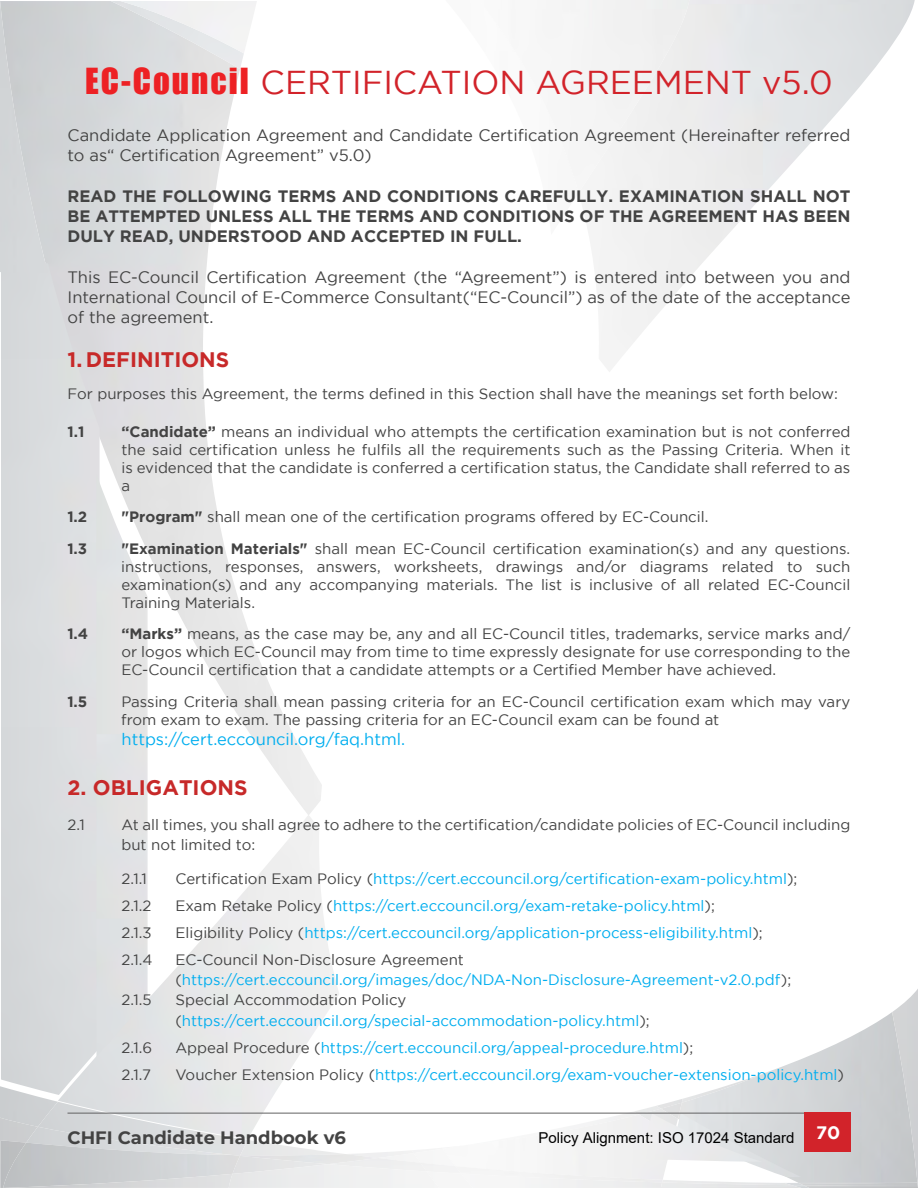
<style>
.page{position:relative;width:918px;height:1188px;background:#fff}
.page>*{position:absolute;margin:0;border:0;box-sizing:border-box;transform-origin:0 0}
.t1{font:33px "Gotham";color:#d2232a}
.t2{font:700 21px "Gotham";color:#c72929}
.t3{font:700 18px "Montserrat";color:#434343}
.t4{font:700 18px "Gotham";color:#fff}
.t5{font:16.5px/20.2px "Gotham";color:#434343}
.t6{font:700 16.5px/20.2px "Gotham";color:#434343;text-align:justify}
.t7{font:16.5px "Gotham";color:#00aeef}
.t8{font:15px/18px "Gotham";color:#434343;text-align:justify}
.t9{font:15px/20.2px "Gotham";color:#00aeef}
.t10{font:15px "Arial";color:#000}
.t11{font:700 15px "Gotham";color:#434343}
.s1{font-family:"Impact";color:#ed2124}
.s2{font-weight:700}
.s3{color:#434343}
</style>
<div class="page">
<div style="left:1px;top:263px;width:99px;height:823px;background:#d9dbdd"></div>
<img style="left:96px;top:474px;width:52px;height:341px">
<div style="left:0;top:1px;width:48px;height:271px;background:#d0d3d5"></div>
<img style="left:120px;top:1px;width:137px;height:52px">
<img style="left:58px;top:815px;width:281px;height:323px">
<div style="left:562px;top:0;width:127px;height:193px;background:#f2f2f2"></div>
<img style="left:657px;top:1100px;width:21px;height:6px">
<img style="left:661px;top:1103px;width:17px;height:6px">
<img style="left:639px;top:1109px;width:39px;height:6px">
<img style="left:678px;top:1012px;width:214px;height:170px">
<img style="left:678px;top:1114px;width:124px;height:63px">
<img style="left:641px;top:1114px;width:121px;height:48px">
<img style="left:892px;top:989px;width:26px;height:193px">
<img style="left:0;top:1086px;width:58px;height:32px">
<img style="left:38px;top:1102px;width:210px;height:41px">
<img style="left:240px;top:1140px;width:106px;height:15px">
<div style="left:461px;top:1166px;width:202px;height:8px;background:#f4f4f4"></div>
<img style="left:26px;top:1127px;width:207px;height:16px">
<img style="left:232px;top:1156px;width:96px;height:8px">
<img style="left:3px;top:1174px;width:226px;height:14px">
<img style="left:505px;top:1174px;width:296px;height:14px">
<img style="left:439px;top:1171px;width:34px;height:3px">
<img style="left:229px;top:1174px;width:3px;height:14px">
<svg style="left:780px;top:1183px;width:29px;height:5px"></svg>
<svg style="left:897px;top:1183px;width:21px;height:5px"></svg>
<hr style="left:68px;top:1113px;width:782px;height:1px;background:#616162">
<div style="left:804px;top:1113px;width:46px;height:39px;background:#d2232a"></div>
<svg style="left:135px;top:491px;width:79px;height:1px"></svg>
<h1 class="t1" style="left:85px;top:64px;width:749px"><span class="s1">EC-Council</span> CERTIFICATION AGREEMENT v5.0</h1>
<p class="t5" style="left:68px;top:125px;width:785px">Candidate Application Agreement and Candidate Certification Agreement (Hereinafter referred to as“ Certification Agreement” v5.0)</p>
<p class="t6" style="left:68px;top:185px;width:785px">READ THE FOLLOWING TERMS AND CONDITIONS CAREFULLY. EXAMINATION SHALL NOT BE ATTEMPTED UNLESS ALL THE TERMS AND CONDITIONS OF THE AGREEMENT HAS BEEN DULY READ, UNDERSTOOD AND ACCEPTED IN FULL.</p>
<p class="t5" style="left:68px;top:266px;width:785px;text-align:justify">This EC-Council Certification Agreement (the “Agreement”) is entered into between you and International Council of E-Commerce Consultant(“EC-Council”) as of the date of the acceptance of the agreement.</p>
<h2 class="t2" style="left:68px;top:347px;width:163px">1. DEFINITIONS</h2>
<p class="t8" style="left:68px;top:384px;width:772px">For purposes this Agreement, the terms defined in this Section shall have the meanings set forth below:</p>
<p class="t11" style="left:68px;top:423px;width:18px">1.1</p>
<p class="t8" style="left:121px;top:422px;width:731px"><span class="s2">“Candidate”</span> means an individual who attempts the certification examination but is not conferred the said certification unless he fulfils all the requirements such as the Passing Criteria. When it is evidenced that the candidate is conferred a certification status, the Candidate shall referred to as a</p>
<p class="t11" style="left:67px;top:508px;width:21px">1.2</p>
<p class="t8" style="left:121px;top:508px;width:589px"><span class="s2">"Program"</span> shall mean one of the certification programs offered by EC-Council.</p>
<p class="t11" style="left:67px;top:540px;width:21px">1.3</p>
<p class="t8" style="left:121px;top:539px;width:731px"><span class="s2">"Examination Materials"</span> shall mean EC-Council certification examination(s) and any questions. instructions, responses, answers, worksheets, drawings and/or diagrams related to such examination(s) and any accompanying materials. The list is inclusive of all related EC-Council Training Materials.</p>
<p class="t11" style="left:67px;top:625px;width:22px">1.4</p>
<p class="t8" style="left:121px;top:625px;width:730px"><span class="s2">“Marks”</span> means, as the case may be, any and all EC-Council titles, trademarks, service marks and/ or logos which EC-Council may from time to time expressly designate for use corresponding to the EC-Council certification that a candidate attempts or a Certified Member have achieved.</p>
<p class="t11" style="left:67px;top:693px;width:22px">1.5</p>
<p class="t8" style="left:121px;top:692px;width:730px">Passing Criteria shall mean passing criteria for an EC-Council certification exam which may vary from exam to exam. The passing criteria for an EC-Council exam can be found at</p>
<p class="t7" style="left:122px;top:730px;width:285px">https://cert.eccouncil.org/faq.html.</p>
<h2 class="t2" style="left:68px;top:775px;width:182px">2. OBLIGATIONS</h2>
<p class="t8" style="left:68px;top:815px;width:19px">2.1</p>
<p class="t8" style="left:121px;top:814px;width:730px;line-height:20.2px">At all times, you shall agree to adhere to the certification/candidate policies of EC-Council including but not limited to:</p>
<p class="t8" style="left:121px;top:869px;width:27px">2.1.1</p>
<p class="t9" style="left:175px;top:868px;width:624px"><span class="s3">Certification Exam Policy (</span>https://cert.eccouncil.org/certification-exam-policy.html<span class="s3">);</span></p>
<p class="t8" style="left:121px;top:896px;width:31px">2.1.2</p>
<p class="t9" style="left:175px;top:895px;width:541px"><span class="s3">Exam Retake Policy (</span>https://cert.eccouncil.org/exam-retake-policy.html<span class="s3">);</span></p>
<p class="t8" style="left:121px;top:923px;width:32px">2.1.3</p>
<p class="t9" style="left:175px;top:922px;width:589px"><span class="s3">Eligibility Policy (</span>https://cert.eccouncil.org/application-process-eligibility.html<span class="s3">);</span></p>
<p class="t8" style="left:121px;top:950px;width:33px">2.1.4</p>
<p class="t9" style="left:175px;top:949px;width:617px"><span class="s3">EC-Council Non-Disclosure Agreement (</span>https://cert.eccouncil.org/images/doc/NDA-Non-Disclosure-Agreement-v2.0.pdf<span class="s3">);</span></p>
<p class="t8" style="left:121px;top:991px;width:32px">2.1.5</p>
<p class="t9" style="left:175px;top:990px;width:476px"><span class="s3">Special Accommodation Policy (</span>https://cert.eccouncil.org/special-accommodation-policy.html<span class="s3">);</span></p>
<p class="t8" style="left:121px;top:1038px;width:32px">2.1.6</p>
<p class="t9" style="left:175px;top:1037px;width:519px"><span class="s3">Appeal Procedure (</span>https://cert.eccouncil.org/appeal-procedure.html<span class="s3">);</span></p>
<p class="t8" style="left:121px;top:1065px;width:31px">2.1.7</p>
<p class="t9" style="left:175px;top:1064px;width:670px"><span class="s3">Voucher Extension Policy (</span>https://cert.eccouncil.org/exam-voucher-extension-policy.html<span class="s3">)</span></p>
<p class="t3" style="left:68px;top:1125px;width:280px">CHFI Candidate Handbook v6</p>
<p class="t10" style="left:539px;top:1127px;width:257px">Policy Alignment: ISO 17024 Standard</p>
<p class="t4" style="left:816px;top:1122px;width:26px">70</p>
</div>
